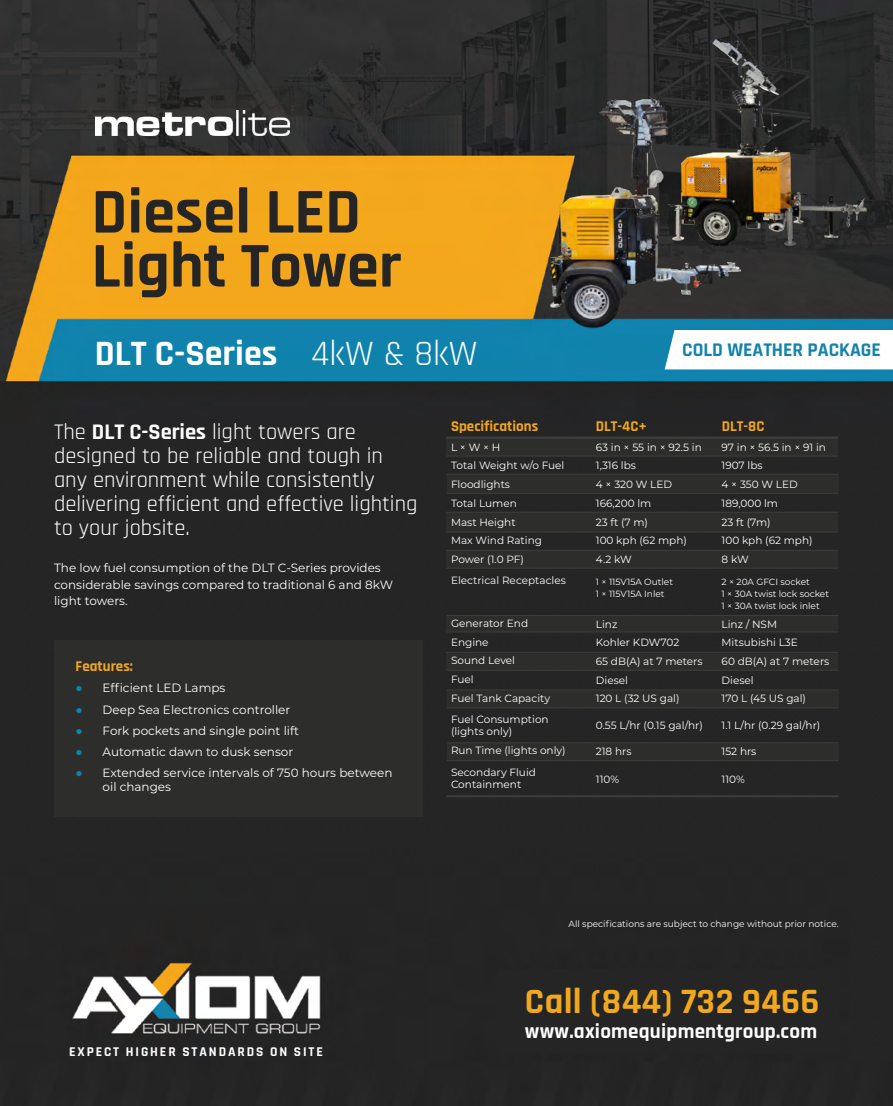
<style>
.page{position:relative;width:893px;height:1106px;background:#fff}
.page>*{position:absolute;margin:0;border:0;box-sizing:border-box;transform-origin:0 0}
.t1{font:700 64.5px/54px "Rajdhani";color:#252525}
.t2{font:700 36px "Rajdhani";color:#fff}
.t3{font:700 36px "Rajdhani";letter-spacing:.01em;color:#f0a91e}
.t4{font:22.5px/24px "Rajdhani";color:#fff}
.t5{font:700 21px "Rajdhani";letter-spacing:.01em;color:#fff}
.t6{font:700 19.5px "Rajdhani";color:#1283ac}
.t7{font:700 15px "Rajdhani";color:#f3a71d}
.t8{font:700 13.5px "Rajdhani";letter-spacing:.14em;color:#fff}
.t9{font:12px/16.5px "Montserrat";color:#fff}
.t10{font:10.5px/18.8px "Montserrat";color:#fff}
.t11{font:9px/12px "Montserrat";color:#fff}
.s1{font-weight:400}
.s2{font-weight:700}
.s3{font-family:"Arial";color:#1283ac}
</style>
<div class="page">
<img style="left:0;top:0;width:893px;height:1106px">
<img style="left:96px;top:111px;width:194px;height:24px">
<img style="left:655px;top:27px;width:218px;height:238px">
<img style="left:534px;top:84px;width:220px;height:248px">
<div style="left:497px;top:969px;width:342px;height:83px;background:#252525"></div>
<svg style="left:665px;top:330px;width:228px;height:39px"></svg>
<div style="left:446px;top:439px;width:392px;height:17px;background:#2d2d2c"></div>
<div style="left:447px;top:474px;width:392px;height:19px;background:#2d2d2c"></div>
<div style="left:446px;top:512px;width:392px;height:20px;background:#2d2d2c"></div>
<div style="left:446px;top:550px;width:392px;height:18px;background:#2d2d2c"></div>
<div style="left:446px;top:615px;width:392px;height:17px;background:#2d2d2c"></div>
<div style="left:446px;top:652px;width:392px;height:18px;background:#2d2d2c"></div>
<div style="left:447px;top:690px;width:392px;height:17px;background:#2d2d2c"></div>
<div style="left:447px;top:743px;width:392px;height:17px;background:#2d2d2c"></div>
<hr style="left:446px;top:456px;width:392px;height:1px;background:#3f3e3d">
<hr style="left:447px;top:474px;width:392px;height:1px;background:#3f3e3d">
<hr style="left:447px;top:493px;width:392px;height:1px;background:#3f3e3d">
<hr style="left:446px;top:512px;width:392px;height:1px;background:#3f3e3d">
<hr style="left:446px;top:531px;width:392px;height:1px;background:#3f3e3d">
<hr style="left:446px;top:550px;width:392px;height:1px;background:#3f3e3d">
<hr style="left:446px;top:568px;width:392px;height:1px;background:#3f3e3d">
<hr style="left:446px;top:631px;width:392px;height:1px;background:#3f3e3d">
<hr style="left:446px;top:670px;width:392px;height:1px;background:#3f3e3d">
<hr style="left:447px;top:689px;width:392px;height:1px;background:#3f3e3d">
<hr style="left:447px;top:742px;width:392px;height:1px;background:#3f3e3d">
<hr style="left:447px;top:707px;width:392px;height:1px;background:#3f3e3d">
<hr style="left:447px;top:760px;width:392px;height:1px;background:#3f3e3d">
<hr style="left:446px;top:615px;width:392px;height:1px;background:#3f3e3d">
<hr style="left:446px;top:652px;width:392px;height:1px;background:#3f3e3d">
<hr style="left:446px;top:436px;width:392px;height:3px;background:#3f3e3d">
<hr style="left:446px;top:795px;width:392px;height:2px;background:#3f3e3d">
<div style="left:54px;top:640px;width:368px;height:177px;background:#2d2d2c"></div>
<h1 class="t1" style="left:92px;top:187px;width:311px">Diesel LED<br>Light Tower</h1>
<h2 class="t2" style="left:95px;top:331px;width:384px">DLT C-Series <span class="s1">4kW &amp; 8kW</span></h2>
<h3 class="t6" style="left:682px;top:338px;width:200px">COLD WEATHER PACKAGE</h3>
<h3 class="t4" style="left:54px;top:420px;width:365px">The <span class="s2">DLT C-Series</span> light towers are designed to be reliable and tough in any environment while consistently delivering efficient and effective lighting to your jobsite.</h3>
<p class="t9" style="left:54px;top:559px;width:341px">The low fuel consumption of the DLT C-Series provides considerable savings compared to traditional 6 and 8kW light towers.</p>
<h3 class="t7" style="left:76px;top:657px;width:59px">Features:</h3>
<p class="t9" style="left:76px;top:679px;width:151px"><span class="s3">●</span> Efficient LED Lamps</p>
<p class="t9" style="left:76px;top:700px;width:216px"><span class="s3">●</span> Deep Sea Electronics controller</p>
<p class="t9" style="left:76px;top:721px;width:225px"><span class="s3">●</span> Fork pockets and single point lift</p>
<p class="t9" style="left:76px;top:743px;width:219px"><span class="s3">●</span> Automatic dawn to dusk sensor</p>
<p class="t9" style="left:103px;top:765px;width:291px;line-height:14.4px;text-indent:-27px"><span class="s3">●</span> Extended service intervals of 750 hours between oil changes</p>
<h3 class="t7" style="left:451px;top:417px;width:89px">Specifications</h3>
<h3 class="t7" style="left:596px;top:417px;width:53px">DLT-4C+</h3>
<h3 class="t7" style="left:722px;top:417px;width:44px">DLT-8C</h3>
<p class="t10" style="left:451px;top:437px;width:115px">L × W × H<br>Total Weight w/o Fuel<br>Floodlights<br>Total Lumen<br>Mast Height<br>Max Wind Rating<br>Power (1.0 PF)</p>
<p class="t10" style="left:451px;top:570px;width:116px">Electrical Receptacles</p>
<p class="t10" style="left:451px;top:613px;width:101px">Generator End<br>Engine<br>Sound Level<br>Fuel<br>Fuel Tank Capacity</p>
<p class="t10" style="left:451px;top:713px;width:99px;line-height:12px">Fuel Consumption (lights only)</p>
<p class="t10" style="left:451px;top:739px;width:116px;line-height:21.8px">Run Time (lights only)<br>Secondary Fluid</p>
<p class="t10" style="left:451px;top:774px;width:72px">Containment</p>
<p class="t10" style="left:721px;top:437px;width:106px">97 in × 56.5 in × 91 in<br>1907 lbs<br>4 × 350 W LED<br>189,000 lm<br>23 ft (7m)<br>100 kph (62 mph)<br>8 kW</p>
<p class="t11" style="left:721px;top:575px;width:109px">2 × 20A GFCI socket<br>1 × 30A twist lock socket<br>1 × 30A twist lock inlet</p>
<p class="t10" style="left:721px;top:614px;width:109px">Linz / NSM<br>Mitsubishi L3E<br>60 dB(A) at 7 meters<br>Diesel<br>170 L (45 US gal)</p>
<p class="t10" style="left:721px;top:715px;width:100px">1.1 L/hr (0.29 gal/hr)</p>
<p class="t10" style="left:721px;top:741px;width:36px">152 hrs</p>
<p class="t10" style="left:721px;top:769px;width:25px">110%</p>
<p class="t10" style="left:596px;top:437px;width:107px">63 in × 55 in × 92.5 in<br>1,316 lbs<br>4 × 320 W LED<br>166,200 lm<br>23 ft (7 m)<br>100 kph (62 mph)<br>4.2 kW</p>
<p class="t11" style="left:596px;top:575px;width:79px">1 × 115V15A Outlet<br>1 × 115V15A Inlet</p>
<p class="t10" style="left:596px;top:614px;width:108px">Linz<br>Kohler KDW702<br>65 dB(A) at 7 meters<br>Diesel<br>120 L (32 US gal)</p>
<p class="t10" style="left:596px;top:715px;width:108px">0.55 L/hr (0.15 gal/hr)</p>
<p class="t10" style="left:596px;top:741px;width:37px">218 hrs</p>
<p class="t10" style="left:596px;top:769px;width:25px">110%</p>
<p class="t8" style="left:69px;top:1043px;width:255px">EXPECT HIGHER STANDARDS ON SITE</p>
<p class="t11" style="left:569px;top:917px;width:272px">All specifications are subject to change without prior notice.</p>
<h2 class="t3" style="left:525px;top:979px;width:296px">Call (844) 732 9466</h2>
<h3 class="t5" style="left:525px;top:1018px;width:294px">www.axiomequipmentgroup.com</h3>
</div>
